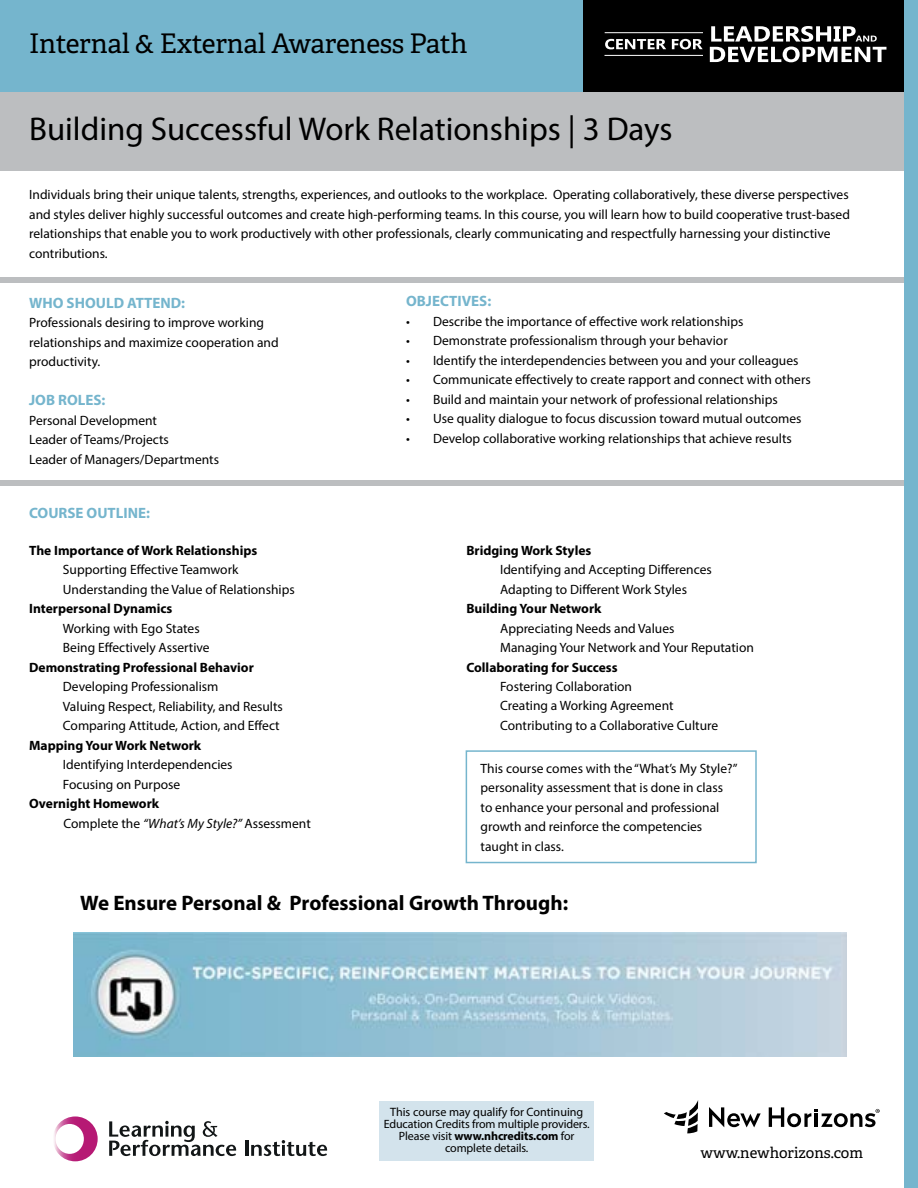
<style>
.page{position:relative;width:918px;height:1188px;background:#fff}
.page>*{position:absolute;margin:0;border:0;box-sizing:border-box;transform-origin:0 0}
.t1{font:33px "Myriad Pro";color:#000}
.t2{font:27px "Adelle";letter-spacing:-.01em;color:#000}
.t3{font:700 21px "Myriad Pro";color:#000}
.t4{font:700 15px "Myriad Pro";color:#75b5cd}
.t5{font:15px "Adelle";color:#000}
.t6{font:13.5px/19.5px "Myriad Pro";color:#000}
.t7{font:700 13.5px "Myriad Pro";color:#000}
.t8{font:12.15px "Myriad Pro";color:#000}
.t9{font:12px/12px "Myriad Pro";letter-spacing:-.01em;color:#000;text-align:center}
.s1{font-weight:700}
.s2{font-style:italic}
</style>
<div class="page">
<div style="left:0;top:0;width:584px;height:111px;background:#75b5cd"></div>
<div style="left:0;top:92px;width:918px;height:78px;background:#bcbec0"></div>
<div style="left:0;top:480px;width:918px;height:6px;background:#bcbec0"></div>
<div style="left:584px;top:0;width:334px;height:92px;background:#000"></div>
<svg style="left:710px;top:26px;width:176px;height:36px"></svg>
<svg style="left:605px;top:39px;width:61px;height:10px"></svg>
<svg style="left:672px;top:39px;width:31px;height:10px"></svg>
<hr style="left:605px;top:32px;width:98px;height:1px;background:#fff">
<hr style="left:605px;top:55px;width:98px;height:1px;background:#fff">
<div style="left:0;top:277px;width:918px;height:6px;background:#bcbec0"></div>
<img style="left:74px;top:933px;width:772px;height:124px">
<img style="left:54px;top:1116px;width:44px;height:45px">
<hr style="left:245px;top:1141px;width:3px;height:15px;background:#121617">
<svg style="left:251px;top:1140px;width:76px;height:16px"></svg>
<svg style="left:109px;top:1121px;width:127px;height:35px"></svg>
<div style="left:380px;top:1101px;width:214px;height:59px;background:#d3e3ec"></div>
<div style="left:466px;top:750px;width:291px;height:113px;border:2px solid #75b5cd"></div>
<div style="left:904px;top:0;width:14px;height:1188px;background:#75b5cd"></div>
<svg style="left:709px;top:1107px;width:52px;height:20px"></svg>
<svg style="left:769px;top:1107px;width:111px;height:20px"></svg>
<svg style="left:664px;top:1100px;width:34px;height:33px"></svg>
<h2 class="t2" style="left:29px;top:27px;width:440px">Internal &amp; External Awareness Path</h2>
<h1 class="t1" style="left:29px;top:109px;width:645px">Building Successful Work Relationships | 3 Days</h1>
<p class="t6" style="left:29px;top:185px;width:822px">Individuals bring their unique talents, strengths, experiences, and outlooks to the workplace. Operating collaboratively, these diverse perspectives and styles deliver highly successful outcomes and create high-performing teams. In this course, you will learn how to build cooperative trust-based relationships that enable you to work productively with other professionals, clearly communicating and respectfully harnessing your distinctive contributions.</p>
<p class="t4" style="left:29px;top:293px;width:158px">WHO SHOULD ATTEND:</p>
<p class="t6" style="left:29px;top:313px;width:251px">Professionals desiring to improve working relationships and maximize cooperation and productivity.</p>
<p class="t4" style="left:29px;top:390px;width:78px">JOB ROLES:</p>
<p class="t6" style="left:29px;top:410px;width:191px">Personal Development<br>Leader of Teams/Projects<br>Leader of Managers/Departments</p>
<p class="t4" style="left:29px;top:503px;width:122px">COURSE OUTLINE:</p>
<p class="t7" style="left:29px;top:541px;width:230px">The Importance of Work Relationships</p>
<p class="t6" style="left:63px;top:560px;width:233px">Supporting Effective Teamwork<br>Understanding the Value of Relationships</p>
<p class="t7" style="left:29px;top:600px;width:145px">Interpersonal Dynamics</p>
<p class="t6" style="left:63px;top:618px;width:148px">Working with Ego States<br>Being Effectively Assertive</p>
<p class="t7" style="left:29px;top:658px;width:226px">Demonstrating Professional Behavior</p>
<p class="t6" style="left:63px;top:677px;width:221px">Developing Professionalism<br>Valuing Respect, Reliability, and Results<br>Comparing Attitude, Action, and Effect</p>
<p class="t7" style="left:29px;top:736px;width:174px">Mapping Your Work Network</p>
<p class="t6" style="left:63px;top:755px;width:171px">Identifying Interdependencies<br>Focusing on Purpose</p>
<p class="t6" style="left:64px;top:794px;width:249px;text-indent:-34px"><span class="s1">Overnight Homework<br></span>Complete the <span class="s2">“What’s My Style?”</span> Assessment</p>
<p class="t4" style="left:406px;top:291px;width:87px">OBJECTIVES:</p>
<p class="t6" style="left:406px;top:311px;width:339px">• Describe the importance of effective work relationships</p>
<p class="t6" style="left:406px;top:331px;width:323px">• Demonstrate professionalism through your behavior</p>
<p class="t6" style="left:406px;top:350px;width:394px">• Identify the interdependencies between you and your colleagues</p>
<p class="t6" style="left:406px;top:370px;width:406px">• Communicate effectively to create rapport and connect with others</p>
<p class="t6" style="left:406px;top:389px;width:373px">• Build and maintain your network of professional relationships</p>
<p class="t6" style="left:406px;top:409px;width:397px">• Use quality dialogue to focus discussion toward mutual outcomes</p>
<p class="t6" style="left:406px;top:428px;width:387px">• Develop collaborative working relationships that achieve results</p>
<p class="t7" style="left:466px;top:541px;width:127px">Bridging Work Styles</p>
<p class="t6" style="left:500px;top:560px;width:213px">Identifying and Accepting Differences<br>Adapting to Different Work Styles</p>
<p class="t7" style="left:466px;top:600px;width:137px">Building Your Network</p>
<p class="t6" style="left:500px;top:618px;width:255px">Appreciating Needs and Values<br>Managing Your Network and Your Reputation</p>
<p class="t7" style="left:466px;top:658px;width:153px">Collaborating for Success</p>
<p class="t6" style="left:500px;top:677px;width:220px">Fostering Collaboration<br>Creating a Working Agreement<br>Contributing to a Collaborative Culture</p>
<p class="t6" style="left:481px;top:758px;width:258px">This course comes with the “What’s My Style?” personality assessment that is done in class to enhance your personal and professional growth and reinforce the competencies taught in class.</p>
<h3 class="t3" style="left:80px;top:890px;width:490px">We Ensure Personal &amp; Professional Growth Through:</h3>
<p class="t8" style="left:390px;top:1105px;width:195px">This course may qualify for Continuing</p>
<p class="t9" style="left:384px;top:1118px;width:208px">Education Credits from multiple providers.<br>Please visit <span class="s1">www.nhcredits.com</span> for complete details.</p>
<p class="t5" style="left:701px;top:1144px;width:164px">www.newhorizons.com</p>
</div>
